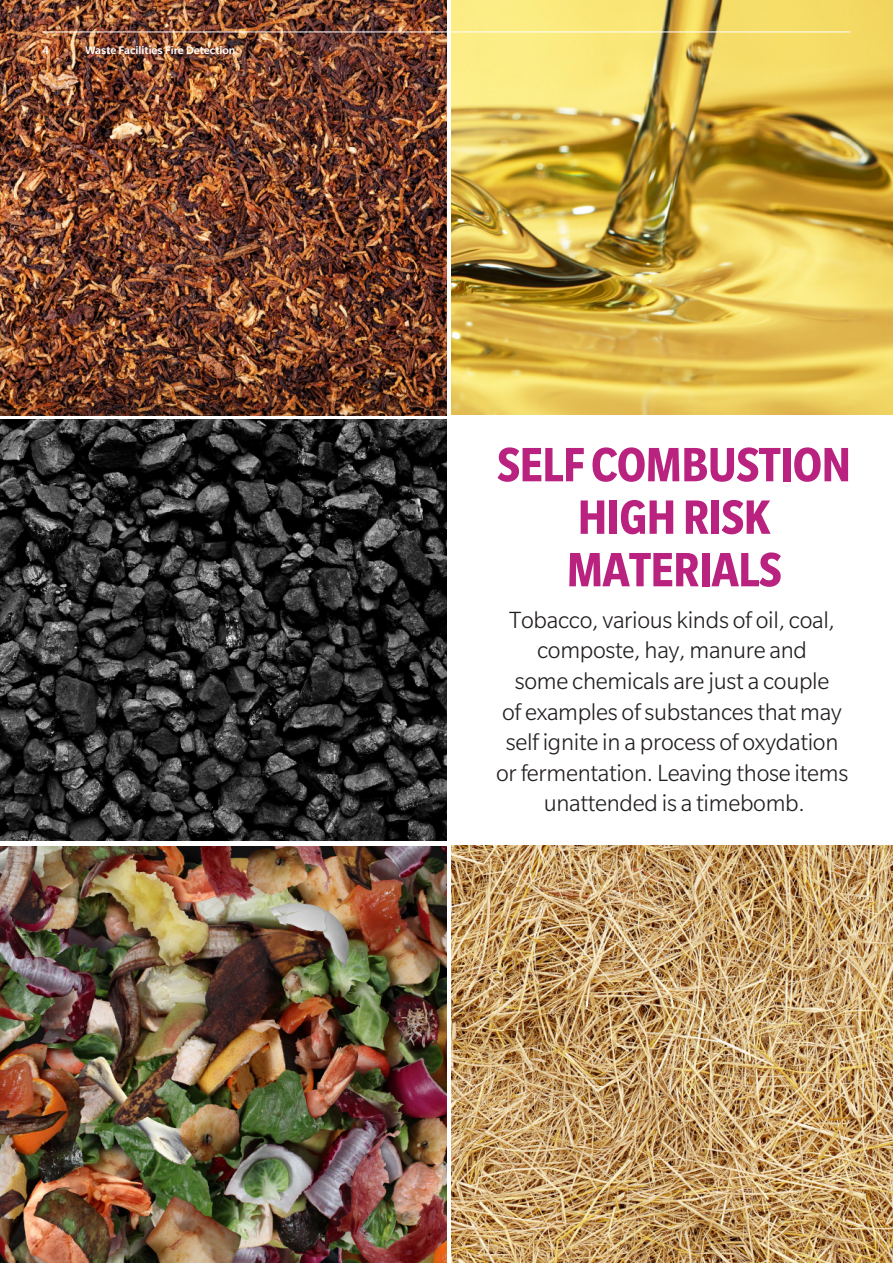
<style>
.page{position:relative;width:893px;height:1263px;background:#fff}
.page>*{position:absolute;margin:0;border:0;box-sizing:border-box;transform-origin:0 0}
.t1{font:700 condensed 52.5px/52.5px "Slate Pro";letter-spacing:-.01em;color:#ba2280;text-align:center}
.t2{font:300 25.5px/30.6px "Slate Pro";letter-spacing:-.01em;color:#231f20;text-align:center}
.t3{font:500 12px "Slate Pro";color:#fff}
</style>
<div class="page">
<img style="left:451px;top:0;width:442px;height:414px">
<img style="left:0;top:0;width:446px;height:415px">
<img style="left:451px;top:846px;width:442px;height:417px">
<img style="left:0;top:846px;width:446px;height:416px">
<img style="left:0;top:419px;width:446px;height:421px">
<hr style="left:43px;top:32px;width:807px;height:1px;background:#fff">
<p class="t3" style="left:43px;top:44px;width:8px">4</p>
<p class="t3" style="left:85px;top:44px;width:152px">Waste Facilities Fire Detection</p>
<h1 class="t1" style="left:497px;top:438px;width:356px">SELF COMBUSTION<br>HIGH RISK<br>MATERIALS</h1>
<p class="t2" style="left:496px;top:604px;width:354px">Tobacco, various kinds of oil, coal, composte, hay, manure and<br>some chemicals are just a couple<br>of examples of substances that may self ignite in a process of oxydation or fermentation. Leaving those items unattended is a timebomb.</p>
</div>
